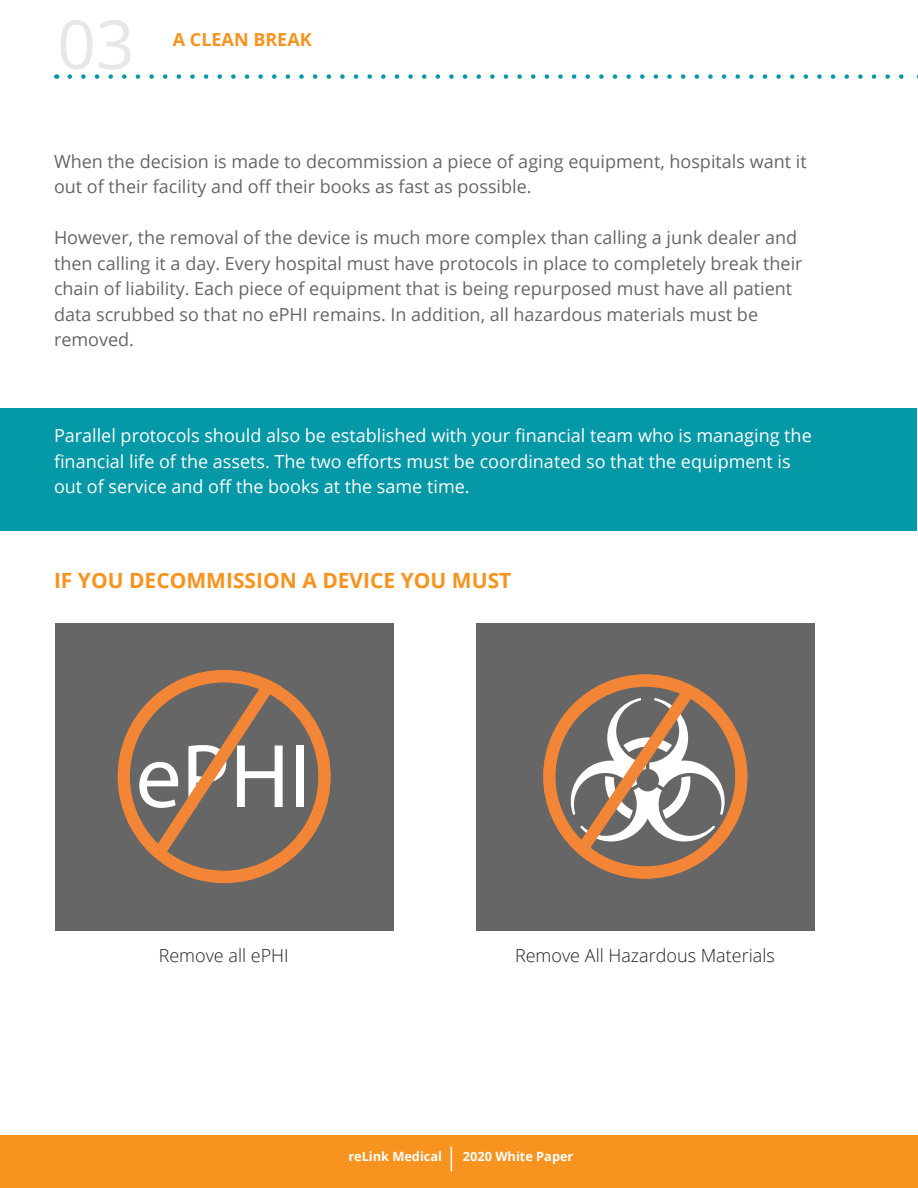
<style>
.page{position:relative;width:918px;height:1188px;background:#fff}
.page>*{position:absolute;margin:0;border:0;box-sizing:border-box;transform-origin:0 0}
.t1{font:67.5px "Open Sans";color:#e7e7e7}
.t2{font:700 21px "Open Sans";color:#f7931e}
.Paragraph_Style_1{font:18px/25.5px "Open Sans";color:#666}
.Paragraph_Style_2{font:18px/25.5px "Open Sans";color:#fff}
.t3{font:300 18px "Open Sans";color:#231f20}
.t4{font:700 18px "Open Sans";color:#f7931e}
.t5{font:700 12.75px "Open Sans";color:#fff}
</style>
<div class="page">
<svg style="left:70px;top:74px;width:848px;height:5px"></svg>
<div style="left:0;top:1136px;width:918px;height:52px;background:#f7931e"></div>
<svg style="left:451px;top:1146px;width:1px;height:25px"></svg>
<div style="left:1px;top:408px;width:916px;height:123px;background:#0598a6"></div>
<div style="left:55px;top:623px;width:338px;height:307px;background:#666"></div>
<div style="left:476px;top:623px;width:339px;height:307px;background:#666"></div>
<svg style="left:543px;top:674px;width:205px;height:205px"></svg>
<svg style="left:124px;top:677px;width:201px;height:200px"></svg>
<div style="left:118px;top:670px;width:213px;height:213px;border:12px solid #f28536;border-radius:50%"></div>
<div style="left:296px;top:746px;width:8px;height:61px;background:#fff"></div>
<svg style="left:139px;top:670px;width:146px;height:200px"></svg>
<p class="t1" style="left:57px;top:-2px;width:79px">03</p>
<p class="t4" style="left:173px;top:27px;width:140px">A CLEAN BREAK</p>
<p class="Paragraph_Style_1" style="left:54px;top:148px;width:754px">When the decision is made to decommission a piece of aging equipment, hospitals want it out of their facility and off their books as fast as possible.</p>
<p class="Paragraph_Style_1" style="left:54px;top:225px;width:750px">However, the removal of the device is much more complex than calling a junk dealer and then calling it a day. Every hospital must have protocols in place to completely break their chain of liability. Each piece of equipment that is being repurposed must have all patient data scrubbed so that no ePHI remains. In addition, all hazardous materials must be removed.</p>
<p class="Paragraph_Style_2" style="left:54px;top:422px;width:759px">Parallel protocols should also be established with your financial team who is managing the financial life of the assets. The two efforts must be coordinated so that the equipment is out of service and off the books at the same time.</p>
<p class="t2" style="left:54px;top:565px;width:459px">IF YOU DECOMMISSION A DEVICE YOU MUST</p>
<p class="t3" style="left:159px;top:943px;width:132px">Remove all ePHI</p>
<p class="t3" style="left:515px;top:943px;width:261px">Remove All Hazardous Materials</p>
<p class="t5" style="left:348px;top:1148px;width:95px">reLink Medical</p>
<p class="t5" style="left:463px;top:1147px;width:112px">2020 White Paper</p>
</div>
